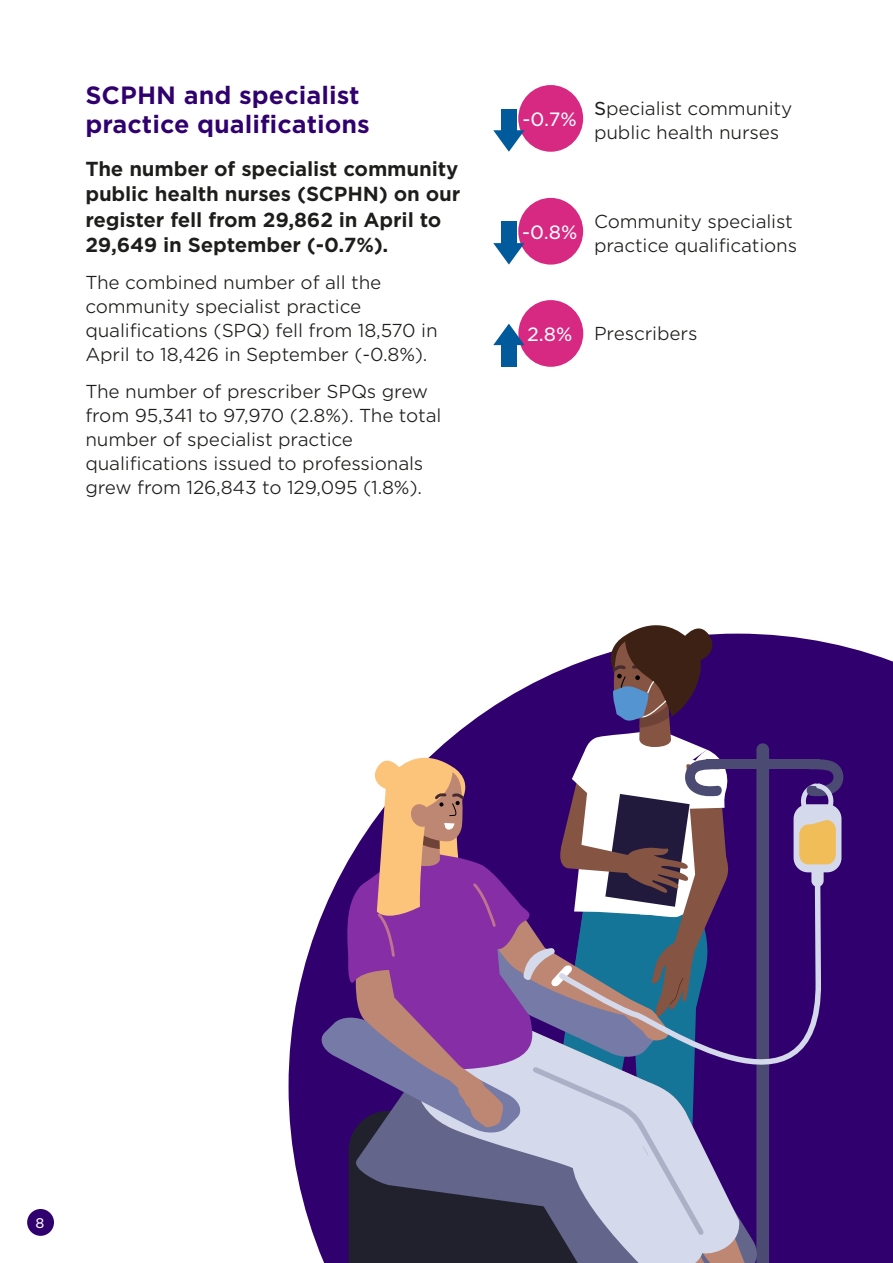
<style>
.page{position:relative;width:893px;height:1263px;background:#fff}
.page>*{position:absolute;margin:0;border:0;box-sizing:border-box;transform-origin:0 0}
.Figure_and_table_num{font:700 24px/28.8px "Gotham S Sm";color:#31006f}
.Overview_sub_head{font:700 19.5px/25.5px "Gotham S Sm";letter-spacing:-.01em;color:#1d1d1b}
.t1{font:18.6px "Gotham S Sm";color:#fff}
.Overview_body{font:300 18px/24px "Gotham S Sm";letter-spacing:-.01em;color:#1d1d1b}
.t2{font:13.5px "Gotham S Sm";color:#fff}
.s1{font-weight:400}
</style>
<div class="page">
<svg style="left:289px;top:634px;width:604px;height:629px;fill:#31006f"></svg>
<div style="left:756px;top:743px;width:13px;height:520px;background:#4a4a73"></div>
<div style="left:706px;top:759px;width:114px;height:10px;background:#4a4a73"></div>
<div style="left:794px;top:804px;width:47px;height:68px;background:#d4d9eb;border-radius:14px"></div>
<svg style="left:799px;top:820px;width:37px;height:67px"></svg>
<svg style="left:800px;top:758px;width:45px;height:52px"></svg>
<svg style="left:751px;top:1137px;width:13px;height:126px;background:#423173"></svg>
<svg style="left:731px;top:868px;width:92px;height:269px;background:#3e1777"></svg>
<div style="left:518px;top:85px;width:65px;height:67px;background:#d72882;border-radius:50%"></div>
<svg style="left:493px;top:130px;width:31px;height:22px"></svg>
<div style="left:501px;top:109px;width:15px;height:22px;background:#005a9b"></div>
<div style="left:518px;top:198px;width:65px;height:67px;background:#d72882;border-radius:50%"></div>
<svg style="left:493px;top:243px;width:31px;height:22px"></svg>
<div style="left:501px;top:222px;width:15px;height:22px;background:#005a9b"></div>
<div style="left:518px;top:300px;width:65px;height:67px;background:#d72882;border-radius:50%"></div>
<svg style="left:493px;top:324px;width:31px;height:21px"></svg>
<div style="left:501px;top:344px;width:15px;height:23px;background:#005a9b"></div>
<div style="left:27px;top:1209px;width:27px;height:27px;background:#31006f;border-radius:50%"></div>
<svg style="left:318px;top:625px;width:413px;height:638px"></svg>
<p class="Figure_and_table_num" style="left:85px;top:81px;width:286px">SCPHN and specialist practice qualifications</p>
<p class="Overview_sub_head" style="left:85px;top:155px;width:377px">The number of specialist community public health nurses (SCPHN) on our register fell from 29,862 in April to 29,649 in September (-0.7%).</p>
<p class="Overview_body" style="left:85px;top:270px;width:354px">The combined number of all the community specialist practice qualifications (SPQ) fell from 18,570 in April to 18,426 in September (-0.8%).</p>
<p class="Overview_body" style="left:85px;top:378px;width:358px">The number of prescriber SPQs grew from 95,341 to 97,970 (2.8%). The total number of specialist practice qualifications issued to professionals grew from 126,843 to 129,095 (1.8%).</p>
<p class="t1" style="left:523px;top:106px;width:56px">-0.7%</p>
<p class="Overview_body" style="left:594px;top:96px;width:200px"><span class="s1">S</span>pecialist community public health nurses</p>
<p class="t1" style="left:522px;top:219px;width:57px">-0.8%</p>
<p class="Overview_body" style="left:594px;top:209px;width:205px">Community specialist practice qualifications</p>
<p class="t1" style="left:527px;top:322px;width:47px">2.8%</p>
<p class="Overview_body" style="left:594px;top:321px;width:105px">Prescribers</p>
<p class="t2" style="left:35px;top:1214px;width:10px">8</p>
</div>
